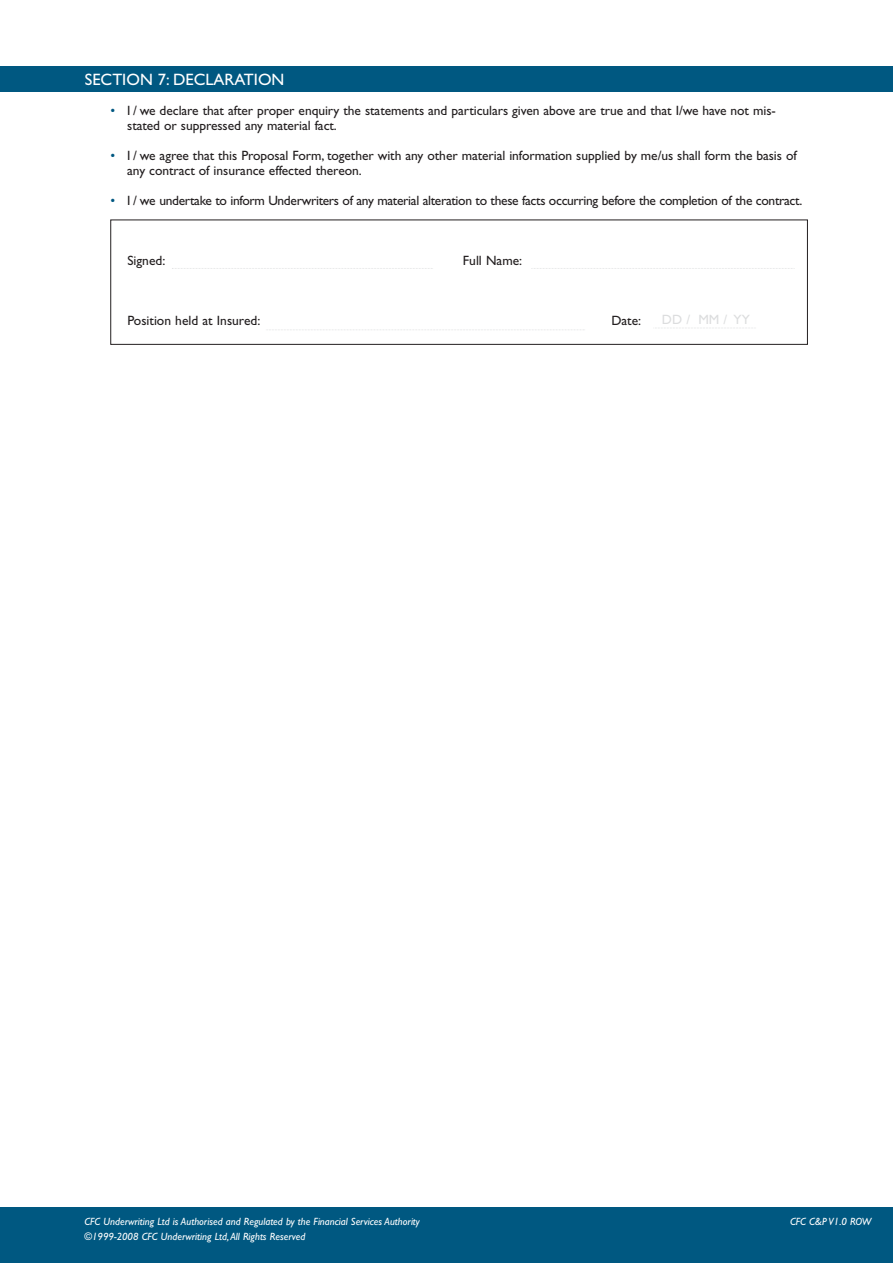
<style>
.page{position:relative;width:893px;height:1263px;background:#fff}
.page>*{position:absolute;margin:0;border:0;box-sizing:border-box;transform-origin:0 0}
.t1{font:16.5px "Gill Sans";color:#fff}
.t2{font:13.5px/15px "Gill Sans";letter-spacing:-.005em;color:#231f20}
.t3{font:13.5px "Gill Sans";letter-spacing:-.025em;color:#231f20}
.t4{font:13.5px "Gill Sans";color:#dcddde}
.t5{font:italic 10.5px/15px "Gill Sans";color:#fff}
.s1{color:#005881}
</style>
<div class="page">
<div style="left:0;top:66px;width:893px;height:26px;background:#005881"></div>
<div style="left:0;top:1208px;width:893px;height:55px;background:#005881"></div>
<svg style="left:531px;top:268px;width:264px;height:1px"></svg>
<svg style="left:172px;top:268px;width:261px;height:1px"></svg>
<div style="left:110px;top:220px;width:698px;height:125px;border:1px solid #231f20"></div>
<p class="t1" style="left:85px;top:74px;width:201px">SECTION 7: DECLARATION</p>
<p class="t2" style="left:127px;top:105px;width:650px;text-indent:-17px"><span class="s1">•</span> I / we declare that after proper enquiry the statements and particulars given above are true and that I/we have not mis&shy;stated or suppressed any material fact.</p>
<p class="t2" style="left:127px;top:150px;width:671px;text-indent:-17px"><span class="s1">•</span> I / we agree that this Proposal Form, together with any other material information supplied by me/us shall form the basis of any contract of insurance effected thereon.</p>
<p class="t3" style="left:110px;top:196px;width:693px"><span class="s1">•</span> I / we undertake to inform Underwriters of any material alteration to these facts occurring before the completion of the contract.</p>
<p class="t2" style="left:127px;top:255px;width:39px">Signed:</p>
<p class="t2" style="left:463px;top:255px;width:61px">Full Name:</p>
<p class="t2" style="left:127px;top:315px;width:134px">Position held at Insured:</p>
<p class="t2" style="left:611px;top:315px;width:31px">Date:</p>
<p class="t4" style="left:662px;top:315px;width:89px">DD / MM / YY</p>
<p class="t5" style="left:84px;top:1215px;width:337px">CFC Underwriting Ltd is Authorised and Regulated by the Financial Services Authority ©1999-2008 CFC Underwriting Ltd,All Rights Reserved</p>
<p class="t5" style="left:790px;top:1215px;width:83px">CFC C&amp;P V1.0 ROW</p>
</div>
